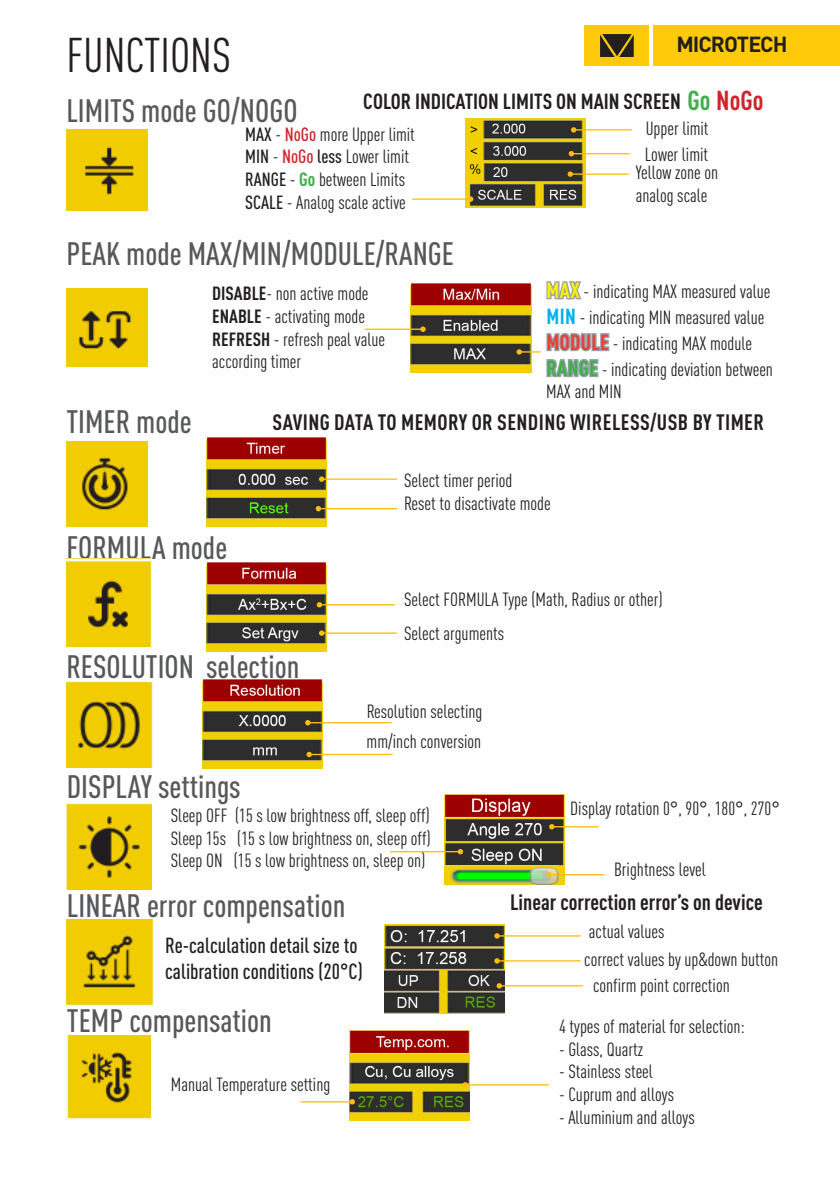
<style>
.page{position:relative;width:840px;height:1191px;background:#fff}
.page>*{position:absolute;margin:0;border:0;box-sizing:border-box;transform-origin:0 0}
.t1{font:condensed 48px "DIN Pro";color:#231f20}
.t2{font:500 condensed 32px "DIN Pro";color:#57585a}
.t3{font:700 condensed 27px "DIN Pro";color:#d1232a}
.t4{font:700 condensed 22px "DIN Pro";letter-spacing:.01em;color:#231f20}
.t5{font:500 condensed 21.6px/26px "DIN Pro";color:#231f20}
.t6{font:700 condensed 21.6px "DIN Pro";color:#231f20}
.t7{font:700 21.6px "DIN Pro";letter-spacing:-.045em;color:#231f20}
.t8{font:condensed 18.8px/22.6px "DIN Pro";color:#231f20}
.s1{color:#40ae49}
.s2{font-weight:500}
.s3{font-weight:500;color:#d1232a}
.s4{font-weight:700;color:#40ae49}
.s5{font-weight:700}
.s6{font-weight:700;font-size:21.6px;color:#94a2aa}
.s7{font-weight:700;font-size:21.6px;color:#00aeef}
.s8{font-stretch:normal}
</style>
<div class="page">
<div style="left:584px;top:26px;width:65px;height:40px;background:#feca0a"></div>
<svg style="left:600px;top:34px;width:33px;height:23px"></svg>
<div style="left:653px;top:26px;width:186px;height:40px;background:#feca0a"></div>
<img style="left:465px;top:118px;width:120px;height:89px">
<img style="left:66px;top:129px;width:82px;height:81px">
<img style="left:66px;top:288px;width:82px;height:78px">
<img style="left:66px;top:441px;width:82px;height:85px">
<img style="left:66px;top:559px;width:86px;height:87px">
<hr style="left:573px;top:129px;width:58px;height:2px;background:#fdbe12">
<svg style="left:570px;top:127px;width:6px;height:6px"></svg>
<hr style="left:571px;top:153px;width:58px;height:1px;background:#fdbe12">
<svg style="left:568px;top:151px;width:5px;height:5px"></svg>
<hr style="left:570px;top:173px;width:57px;height:2px;background:#fdbe12">
<svg style="left:567px;top:171px;width:5px;height:6px"></svg>
<hr style="left:412px;top:198px;width:58px;height:2px;background:#fdbe12">
<svg style="left:467px;top:196px;width:6px;height:6px"></svg>
<img style="left:410px;top:283px;width:120px;height:89px">
<svg style="left:516px;top:349px;width:23px;height:6px"></svg>
<hr style="left:365px;top:328px;width:57px;height:2px;background:#fdbe12">
<svg style="left:420px;top:326px;width:5px;height:6px"></svg>
<img style="left:206px;top:438px;width:120px;height:89px">
<hr style="left:318px;top:508px;width:78px;height:1px;background:#fdbe12">
<svg style="left:315px;top:506px;width:6px;height:5px"></svg>
<hr style="left:321px;top:478px;width:75px;height:2px;background:#fdbe12">
<svg style="left:319px;top:476px;width:5px;height:6px"></svg>
<img style="left:206px;top:562px;width:120px;height:89px">
<hr style="left:319px;top:604px;width:75px;height:1px;background:#fdbe12">
<svg style="left:316px;top:602px;width:6px;height:5px"></svg>
<hr style="left:321px;top:632px;width:75px;height:2px;background:#fdbe12">
<svg style="left:319px;top:630px;width:5px;height:6px"></svg>
<img style="left:66px;top:681px;width:87px;height:87px">
<img style="left:202px;top:680px;width:120px;height:89px">
<hr style="left:307px;top:722px;width:84px;height:1px;background:#fdbe12">
<svg style="left:305px;top:720px;width:5px;height:5px"></svg>
<hr style="left:309px;top:754px;width:83px;height:1px;background:#fdbe12">
<svg style="left:306px;top:752px;width:6px;height:5px"></svg>
<img style="left:67px;top:919px;width:86px;height:87px">
<img style="left:67px;top:1035px;width:83px;height:83px">
<img style="left:67px;top:802px;width:85px;height:87px">
<img style="left:444px;top:795px;width:120px;height:89px">
<hr style="left:551px;top:826px;width:46px;height:1px;background:#fdbe12">
<svg style="left:549px;top:824px;width:5px;height:5px"></svg>
<hr style="left:390px;top:851px;width:70px;height:1px;background:#fdbe12">
<svg style="left:457px;top:849px;width:6px;height:5px"></svg>
<hr style="left:548px;top:874px;width:55px;height:1px;background:#fdbe12">
<svg style="left:546px;top:872px;width:5px;height:5px"></svg>
<img style="left:349px;top:1030px;width:120px;height:90px">
<hr style="left:465px;top:1084px;width:83px;height:1px;background:#fdbe12">
<svg style="left:462px;top:1082px;width:5px;height:5px"></svg>
<hr style="left:301px;top:1101px;width:51px;height:1px;background:#fdbe12">
<svg style="left:349px;top:1099px;width:6px;height:5px"></svg>
<img style="left:384px;top:924px;width:120px;height:89px">
<hr style="left:496px;top:935px;width:84px;height:1px;background:#fdbe12">
<svg style="left:494px;top:933px;width:5px;height:5px"></svg>
<hr style="left:496px;top:960px;width:84px;height:1px;background:#fdbe12">
<svg style="left:494px;top:958px;width:5px;height:5px"></svg>
<hr style="left:499px;top:985px;width:83px;height:1px;background:#fdbe12">
<svg style="left:496px;top:983px;width:5px;height:5px"></svg>
<p class="t1" style="left:66px;top:21px;width:166px">FUNCTIONS</p>
<p class="t7" style="left:676px;top:27px;width:112px">MICROTECH</p>
<p class="t6" style="left:363px;top:85px;width:319px">COLOR INDICATION LIMITS ON MAIN SCREEN</p>
<p class="t3" style="left:687px;top:80px;width:77px"><span class="s1">Go</span> NoGo</p>
<p class="t2" style="left:66px;top:87px;width:232px">LIMITS mode GO/NOGO</p>
<p class="t8" style="left:645px;top:116px;width:64px">Upper limit</p>
<p class="t8" style="left:644px;top:142px;width:65px">Lower limit</p>
<p class="t8" style="left:635px;top:160px;width:84px">Yellow zone on analog scale</p>
<p class="t8" style="left:245px;top:121px;width:171px"><span class="s2">MAX</span> - <span class="s3">NoGo</span> more Upper limit</p>
<p class="t8" style="left:245px;top:144px;width:165px"><span class="s2">MIN</span> - <span class="s3">NoGo</span> <span class="s2">less</span> Lower limit</p>
<p class="t8" style="left:245px;top:167px;width:161px"><span class="s2">RANGE</span> - <span class="s4">Go</span> between Limits</p>
<p class="t8" style="left:245px;top:189px;width:162px"><span class="s2">SCALE</span> - Analog scale active</p>
<p class="t2" style="left:66px;top:229px;width:389px">PEAK mode MAX/MIN/MODULE/RANGE</p>
<p class="t2" style="left:66px;top:398px;width:127px">TIMER mode</p>
<p class="t8" style="left:212px;top:281px;width:158px"><span class="s5">DISABLE</span>- non active mode</p>
<p class="t8" style="left:212px;top:304px;width:154px"><span class="s5">ENABLE</span> - activating mode</p>
<p class="t8" style="left:212px;top:326px;width:174px"><span class="s5">REFRESH</span> - refresh peal value according timer</p>
<p class="t8" style="left:546px;top:279px;width:225px"><span class="s6">MAX</span> - indicating MAX measured value</p>
<p class="t8" style="left:546px;top:304px;width:219px"><span class="s7">MIN</span> - indicating MIN measured value</p>
<p class="t8" style="left:546px;top:329px;width:228px;line-height:26px"><span class="s6">MODULE</span> - indicating MAX module<br><span class="s6">RANGE</span> - indicating deviation between</p>
<p class="t8" style="left:546px;top:379px;width:77px">MAX and MIN</p>
<p class="t4" style="left:272px;top:405px;width:492px">SAVING DATA TO MEMORY OR SENDING WIRELESS/USB BY TIMER</p>
<p class="t8" style="left:404px;top:467px;width:110px">Select timer period</p>
<p class="t8" style="left:404px;top:490px;width:148px">Reset to disactivate mode</p>
<p class="t2" style="left:66px;top:524px;width:162px">FORMULA mode</p>
<p class="t2" style="left:66px;top:643px;width:234px">RESOLUTION selection</p>
<p class="t8" style="left:404px;top:587px;width:260px">Select FORMULA Type (Math, Radius or other)</p>
<p class="t8" style="left:404px;top:621px;width:101px">Select arguments</p>
<p class="t8" style="left:366px;top:698px;width:117px">Resolution selecting</p>
<p class="t8" style="left:366px;top:729px;width:116px">mm/inch conversion</p>
<p class="t2" style="left:67px;top:763px;width:175px">DISPLAY settings</p>
<p class="t8" style="left:171px;top:802px;width:260px">Sleep OFF (15 s low brightness off, sleep off)</p>
<p class="t8" style="left:171px;top:825px;width:261px">Sleep 15s (15 s low brightness on, sleep off)</p>
<p class="t8" style="left:171px;top:848px;width:256px">Sleep ON (15 s low brightness on, sleep on)</p>
<p class="t2" style="left:67px;top:882px;width:280px">LINEAR error compensation</p>
<p class="t5" style="left:165px;top:930px;width:199px">Re-calculation detail size to calibration conditions (20°C)</p>
<p class="t2" style="left:67px;top:997px;width:206px">TEMP compensation</p>
<p class="t8" style="left:171px;top:1071px;width:161px">Manual Temperature setting</p>
<p class="t8" style="left:570px;top:795px;width:211px">Display rotation 0<span class="s8">°</span>, 90<span class="s8">°</span>, 180<span class="s8">°</span>, 270<span class="s8">°</span></p>
<p class="t8" style="left:613px;top:856px;width:93px">Brightness level</p>
<p class="t4" style="left:510px;top:886px;width:254px">Linear correction error’s on device</p>
<p class="t8" style="left:588px;top:918px;width:77px">actual values</p>
<p class="t8" style="left:584px;top:946px;width:195px">correct values by up&amp;down button</p>
<p class="t8" style="left:592px;top:973px;width:138px">confirm point correction</p>
<p class="t8" style="left:558px;top:1013px;width:187px">4 types of material for selection:</p>
<p class="t8" style="left:558px;top:1036px;width:85px">- Glass, Quartz</p>
<p class="t8" style="left:558px;top:1059px;width:95px">- Stainless steel</p>
<p class="t8" style="left:558px;top:1081px;width:116px">- Cuprum and alloys</p>
<p class="t8" style="left:558px;top:1104px;width:137px">- Alluminium and alloys</p>
</div>
